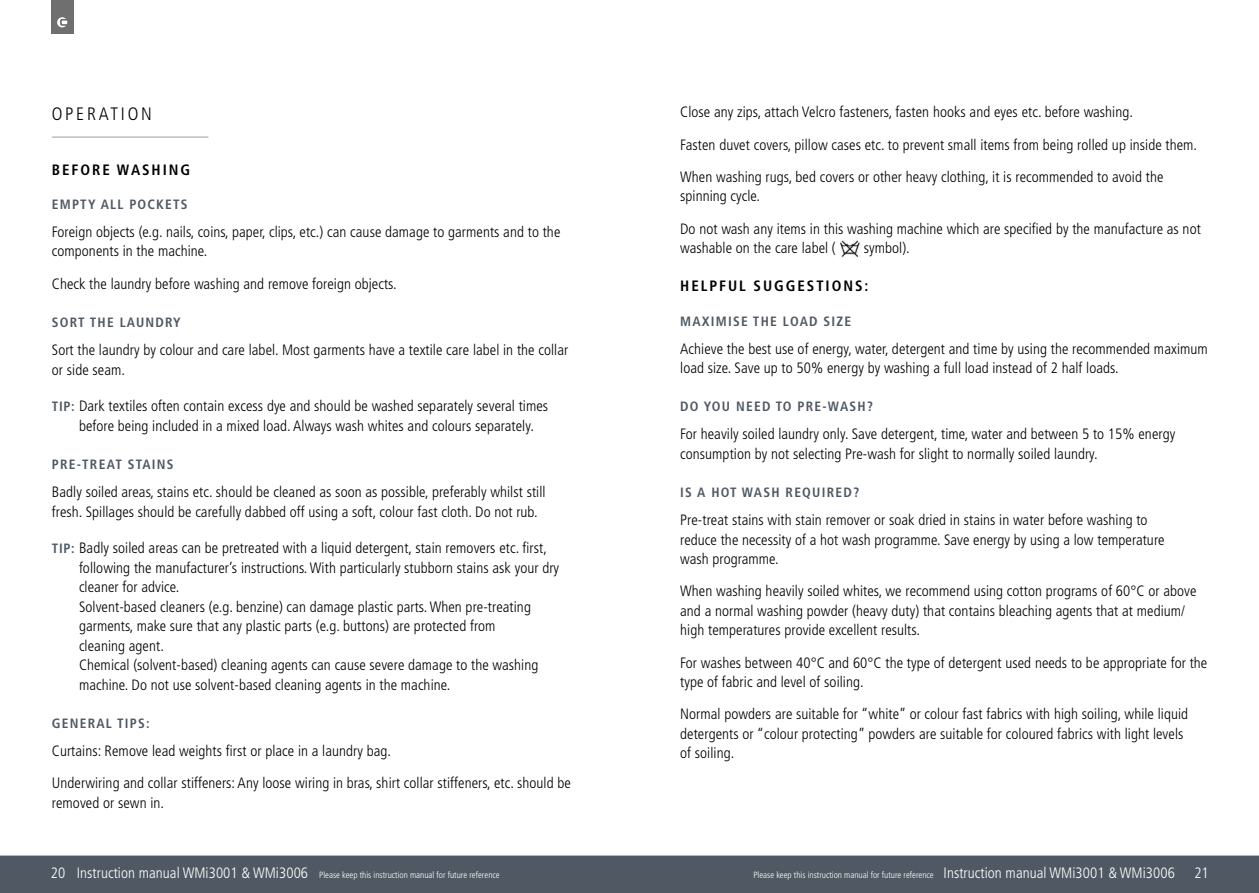
<style>
.page{position:relative;width:1259px;height:893px;background:#fff}
.page>*{position:absolute;margin:0;border:0;box-sizing:border-box;transform-origin:0 0}
.t1{font:300 condensed 18px "Frutiger";letter-spacing:.15em;color:#000}
.t2{font:300 condensed 15px/19.5px "Frutiger";letter-spacing:.005em;color:#000}
.t3{font:700 condensed 15px "Frutiger";letter-spacing:.13em;color:#000}
.t4{font:300 condensed 15px "Frutiger";color:#fff}
.t5{font:700 condensed 13.5px "Frutiger";letter-spacing:.09em;color:#505963}
.t6{font:300 condensed 9px "Frutiger";color:#fff}
.s1{font-weight:700;font-size:13.5px;color:#505963}
.s2{font-size:15px}
</style>
<div class="page">
<div style="left:0;top:855px;width:1259px;height:38px;background:#505963"></div>
<div style="left:51px;top:0;width:22px;height:33px;background:#706f6f"></div>
<svg style="left:57px;top:17px;width:10px;height:10px"></svg>
<img style="left:840px;top:240px;width:20px;height:17px">
<hr style="left:52px;top:137px;width:156px;height:1px;background:#9d9d9c">
<p class="t1" style="left:52px;top:103px;width:101px">OPERATION</p>
<p class="t3" style="left:52px;top:161px;width:140px">BEFORE WASHING</p>
<p class="t5" style="left:52px;top:196px;width:137px">EMPTY ALL POCKETS</p>
<p class="t2" style="left:52px;top:222px;width:510px">Foreign objects (e.g. nails, coins, paper, clips, etc.) can cause damage to garments and to the components in the machine.</p>
<p class="t2" style="left:52px;top:274px;width:346px">Check the laundry before washing and remove foreign objects.</p>
<p class="t5" style="left:52px;top:314px;width:130px">SORT THE LAUNDRY</p>
<p class="t2" style="left:52px;top:340px;width:518px">Sort the laundry by colour and care label. Most garments have a textile care label in the collar or side seam.</p>
<p class="t2" style="left:79px;top:397px;width:471px;text-indent:-27px"><span class="s1">TIP:</span> Dark textiles often contain excess dye and should be washed separately several times before being included in a mixed load. Always wash whites and colours separately.</p>
<p class="t5" style="left:52px;top:456px;width:123px">PRE-TREAT STAINS</p>
<p class="t2" style="left:52px;top:482px;width:495px">Badly soiled areas, stains etc. should be cleaned as soon as possible, preferably whilst still fresh. Spillages should be carefully dabbed off using a soft, colour fast cloth. Do not rub.</p>
<p class="t2" style="left:79px;top:539px;width:481px;text-indent:-27px"><span class="s1">TIP:</span> Badly soiled areas can be pretreated with a liquid detergent, stain removers etc. first, following the manufacturer’s instructions. With particularly stubborn stains ask your dry cleaner for advice.<br>Solvent-based cleaners (e.g. benzine) can damage plastic parts. When pre-treating garments, make sure that any plastic parts (e.g. buttons) are protected from<br>cleaning agent.<br>Chemical (solvent-based) cleaning agents can cause severe damage to the washing machine. Do not use solvent-based cleaning agents in the machine.</p>
<p class="t5" style="left:52px;top:715px;width:99px">GENERAL TIPS:</p>
<p class="t2" style="left:52px;top:735px;width:520px;line-height:32.2px">Curtains: Remove lead weights first or place in a laundry bag.<br>Underwiring and collar stiffeners: Any loose wiring in bras, shirt collar stiffeners, etc. should be</p>
<p class="t2" style="left:52px;top:793px;width:114px">removed or sewn in.</p>
<p class="t2" style="left:680px;top:96px;width:518px;line-height:32.2px">Close any zips, attach Velcro fasteners, fasten hooks and eyes etc. before washing.<br>Fasten duvet covers, pillow cases etc. to prevent small items from being rolled up inside them.<br>When washing rugs, bed covers or other heavy clothing, it is recommended to avoid the</p>
<p class="t2" style="left:680px;top:180px;width:522px;line-height:32.2px">spinning cycle.<br>Do not wash any items in this washing machine which are specified by the manufacture as not</p>
<p class="t2" style="left:680px;top:238px;width:157px">washable on the care label (</p>
<p class="t2" style="left:864px;top:238px;width:48px">symbol).</p>
<p class="t3" style="left:680px;top:277px;width:190px">HELPFUL SUGGESTIONS:</p>
<p class="t5" style="left:680px;top:313px;width:172px">MAXIMISE THE LOAD SIZE</p>
<p class="t2" style="left:680px;top:339px;width:529px">Achieve the best use of energy, water, detergent and time by using the recommended maximum load size. Save up to 50% energy by washing a full load instead of 2 half loads.</p>
<p class="t5" style="left:680px;top:399px;width:194px">DO YOU NEED TO PRE-WASH?</p>
<p class="t2" style="left:680px;top:425px;width:496px">For heavily soiled laundry only. Save detergent, time, water and between 5 to 15% energy consumption by not selecting Pre-wash for slight to normally soiled laundry.</p>
<p class="t5" style="left:680px;top:484px;width:181px">IS A HOT WASH REQUIRED?</p>
<p class="t2" style="left:680px;top:510px;width:486px">Pre-treat stains with stain remover or soak dried in stains in water before washing to reduce the necessity of a hot wash programme. Save energy by using a low temperature wash programme.</p>
<p class="t2" style="left:680px;top:582px;width:518px">When washing heavily soiled whites, we recommend using cotton programs of 60°C or above and a normal washing powder (heavy duty) that contains bleaching agents that at medium/ high temperatures provide excellent results.</p>
<p class="t2" style="left:680px;top:653px;width:528px">For washes between 40°C and 60°C the type of detergent used needs to be appropriate for the type of fabric and level of soiling.</p>
<p class="t2" style="left:680px;top:705px;width:509px">Normal powders are suitable for “white” or colour fast fabrics with high soiling, while liquid detergents or “colour protecting” powders are suitable for coloured fabrics with light levels of soiling.</p>
<p class="t6" style="left:51px;top:869px;width:450px"><span class="s2">20 Instruction manual WMi3001 &amp; WMi3006</span> Please keep this instruction manual for future reference</p>
<p class="t6" style="left:753px;top:869px;width:423px">Please keep this instruction manual for future reference <span class="s2">Instruction manual WMi3001 &amp; WMi3006</span></p>
<p class="t4" style="left:1194px;top:864px;width:16px">21</p>
</div>
